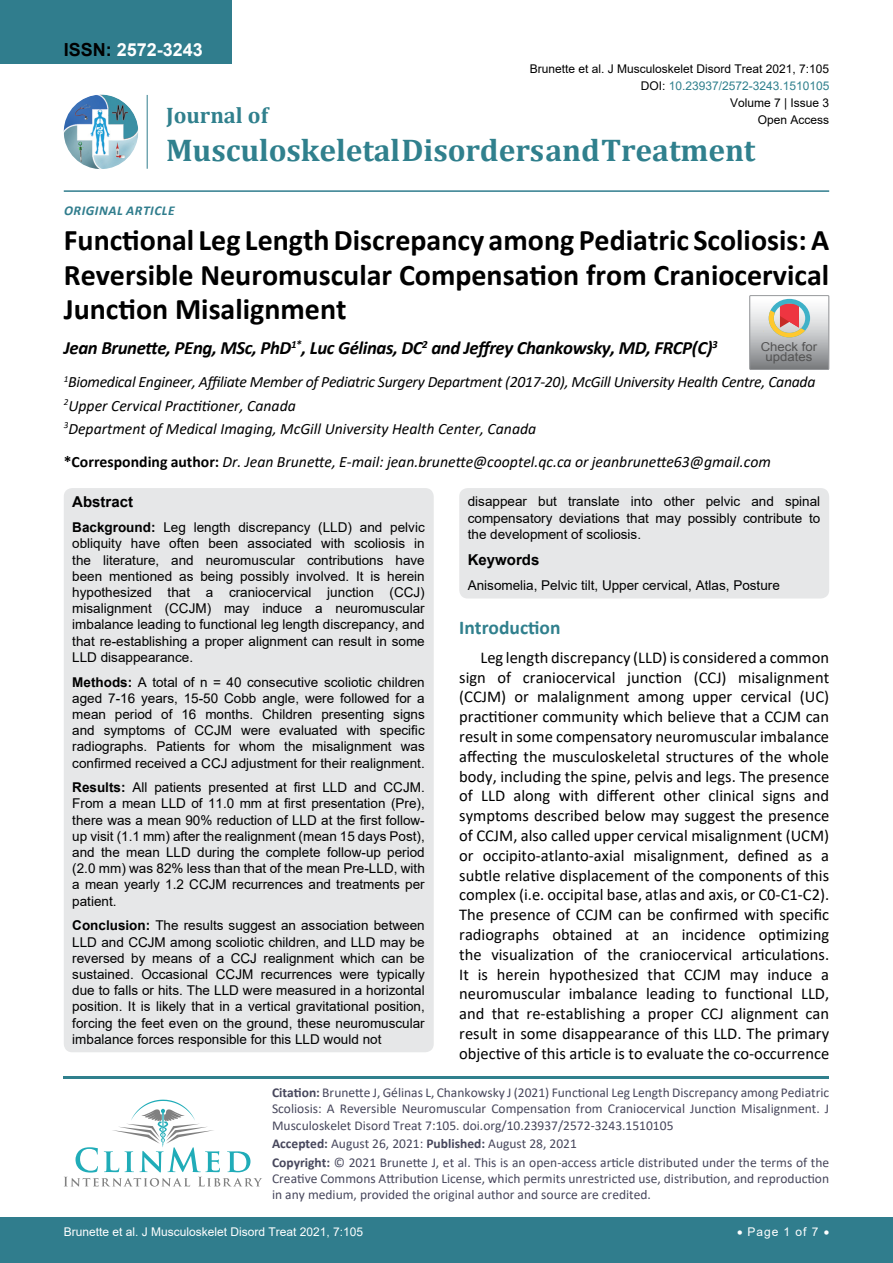
<style>
.page{position:relative;width:893px;height:1263px;background:#fff}
.page>*{position:absolute;margin:0;border:0;box-sizing:border-box;transform-origin:0 0}
.t1{font:700 31.5px "Cambria";letter-spacing:-.005em;color:#30808d}
.t2{font:700 30px/34.5px "Calibri";color:#000;text-align:justify}
.t3{font:700 22.5px "Cambria";color:#30808d}
.t4{font:700 19.5px "Calibri";color:#30808d}
.t5{font:italic 700 18.75px "Calibri";letter-spacing:-.02em;color:#000}
.t6{font:700 18px "Arial";color:#fff}
.t7{font:16.5px/19.8px "Calibri";color:#000;text-align:justify}
.t8{font:italic 15.75px/23.1px "Calibri";letter-spacing:-.02em;color:#000}
.t9{font:italic 15.75px "Calibri";color:#000}
.t10{font:700 15px "Arial";color:#000}
.t11{font:13.5px/16.2px "Arial";color:#000;text-align:justify}
.t12{font:13.5px/16.2px "Calibri";color:#47475c}
.t13{font:italic 700 13.5px "Calibri";letter-spacing:.04em;color:#307d8d}
.t14{font:12.3px/10.5px "Arial";color:#535353;text-align:center;scale:1.08 1}
.t15{font:12px "Arial";color:#000}
.t16{font:12px "Arial";color:#fff}
.t17{font:12px "Arial";color:#30808d}
.s1{color:#000}
.s2{font-weight:700;font-style:normal}
.s3{font-weight:700}
</style>
<div class="page">
<img style="left:64px;top:95px;width:74px;height:74px;border-radius:37px">
<hr style="left:147px;top:95px;width:1px;height:74px;background:#307d8d">
<hr style="left:64px;top:190px;width:765px;height:2px;background:#307d8d">
<hr style="left:64px;top:1076px;width:765px;height:2px;background:#30808d">
<svg style="left:64px;top:1100px;width:198px;height:86px"></svg>
<div style="left:0;top:1217px;width:893px;height:46px;background:#307d8d"></div>
<div style="left:0;top:0;width:231px;height:64px;background:#307d8d"></div>
<div style="left:64px;top:488px;width:370px;height:564px;background:#e6e7e8;border-radius:9px"></div>
<div style="left:459px;top:488px;width:370px;height:110px;background:#e6e7e8;border-radius:9px"></div>
<div style="left:749px;top:295px;width:80px;height:75px;border:1px solid #939598"></div>
<svg style="left:750px;top:296px;width:79px;height:73px;background:#beb7b4"></svg>
<h3 class="t6" style="left:64px;top:37px;width:141px"><span class="s1">ISSN:</span> 2572-3243</h3>
<p class="t15" style="left:530px;top:60px;width:301px">Brunette et al. J Musculoskelet Disord Treat 2021, 7:105</p>
<p class="t15" style="left:730px;top:95px;width:101px">Volume 7 | Issue 3</p>
<p class="t17" style="left:641px;top:77px;width:190px"><span class="s1">DOI:</span> 10.23937/2572-3243.1510105</p>
<h3 class="t3" style="left:166px;top:100px;width:103px">Journal of</h3>
<h1 class="t1" style="left:166px;top:128px;width:591px">Musculoskeletal Disorders and Treatment</h1>
<p class="t15" style="left:758px;top:112px;width:73px">Open Access</p>
<p class="t13" style="left:64px;top:201px;width:99px">Original Ar ticle</p>
<h2 class="t2" style="left:64px;top:222px;width:767px">Functional Leg Length Discrepancy among Pediatric Scoliosis: A Reversible Neuromuscular Compensation from Craniocervical Junction Misalignment</h2>
<h3 class="t5" style="left:64px;top:335px;width:655px">Jean Brunette, PEng, MSc, PhD<sup>1*</sup>, Luc Gélinas, DC<sup>2</sup> and Jeffrey Chankowsky, MD, FRCP(C)<sup>3</sup></h3>
<p class="t8" style="left:64px;top:370px;width:753px"><sup>1</sup>Biomedical Engineer, Affiliate Member of Pediatric Surgery Department (2017-20), McGill University Health Centre, Canada<br><sup>2</sup>Upper Cervical Practitioner, Canada<br><sup>3</sup>Department of Medical Imaging, McGill University Health Center, Canada</p>
<p class="t9" style="left:64px;top:451px;width:709px"><span class="s2">*Corresponding author:</span> Dr. Jean Brunette, E-mail: jean.brunette@cooptel.qc.ca or jeanbrunette63@gmail.com</p>
<p class="t10" style="left:72px;top:492px;width:62px">Abstract</p>
<p class="t11" style="left:72px;top:519px;width:354px"><span class="s3">Background:</span> Leg length discrepancy (LLD) and pelvic obliquity have often been associated with scoliosis in the literature, and neuromuscular contributions have been mentioned as being possibly involved. It is herein hypothesized that a craniocervical junction (CCJ) misalignment (CCJM) may induce a neuromuscular imbalance leading to functional leg length discrepancy, and that re-establishing a proper alignment can result in some LLD disappearance.</p>
<p class="t11" style="left:72px;top:674px;width:354px"><span class="s3">Methods:</span> A total of n = 40 consecutive scoliotic children aged 7-16 years, 15-50 Cobb angle, were followed for a mean period of 16 months. Children presenting signs and symptoms of CCJM were evaluated with specific radiographs. Patients for whom the misalignment was confirmed received a CCJ adjustment for their realignment.</p>
<p class="t11" style="left:72px;top:779px;width:354px"><span class="s3">Results:</span> All patients presented at first LLD and CCJM.<br>From a mean LLD of 11.0 mm at first presentation (Pre), there was a mean 90% reduction of LLD at the first follow&shy;up visit (1.1 mm) after the realignment (mean 15 days Post), and the mean LLD during the complete follow-up period (2.0 mm) was 82% less than that of the mean Pre-LLD, with a mean yearly 1.2 CCJM recurrences and treatments per patient.</p>
<p class="t11" style="left:72px;top:917px;width:354px"><span class="s3">Conclusion:</span> The results suggest an association between LLD and CCJM among scoliotic children, and LLD may be reversed by means of a CCJ realignment which can be sustained. Occasional CCJM recurrences were typically due to falls or hits. The LLD were measured in a horizontal position. It is likely that in a vertical gravitational position, forcing the feet even on the ground, these neuromuscular imbalance forces responsible for this LLD would not</p>
<p class="t14" style="left:761px;top:341px;width:54px">Check for updates</p>
<p class="t11" style="left:468px;top:493px;width:354px">disappear but translate into other pelvic and spinal compensatory deviations that may possibly contribute to the development of scoliosis.</p>
<p class="t10" style="left:468px;top:549px;width:73px">Keywords</p>
<p class="t11" style="left:468px;top:577px;width:314px">Anisomelia, Pelvic tilt, Upper cervical, Atlas, Posture</p>
<h3 class="t4" style="left:459px;top:614px;width:103px">Introduction</h3>
<p class="t7" style="left:459px;top:647px;width:371px;text-indent:21px">Leg length discrepancy (LLD) is considered a common sign of craniocervical junction (CCJ) misalignment (CCJM) or malalignment among upper cervical (UC) practitioner community which believe that a CCJM can result in some compensatory neuromuscular imbalance affecting the musculoskeletal structures of the whole body, including the spine, pelvis and legs. The presence of LLD along with different other clinical signs and symptoms described below may suggest the presence of CCJM, also called upper cervical misalignment (UCM) or occipito-atlanto-axial misalignment, defined as a subtle relative displacement of the components of this complex (i.e. occipital base, atlas and axis, or C0-C1-C2).<br>The presence of CCJM can be confirmed with specific radiographs obtained at an incidence optimizing the visualization of the craniocervical articulations.<br>It is herein hypothesized that CCJM may induce a neuromuscular imbalance leading to functional LLD, and that re-establishing a proper CCJ alignment can result in some disappearance of this LLD. The primary objective of this article is to evaluate the co-occurrence</p>
<p class="t12" style="left:272px;top:1084px;width:559px;text-align:justify"><span class="s3">Citation:</span> Brunette J, Gélinas L, Chankowsky J (2021) Functional Leg Length Discrepancy among Pediatric Scoliosis: A Reversible Neuromuscular Compensation from Craniocervical Junction Misalignment. J Musculoskelet Disord Treat 7:105. doi.org/10.23937/2572-3243.1510105</p>
<p class="t12" style="left:272px;top:1134px;width:559px;line-height:18.6px"><span class="s3">Accepted:</span> August 26, 2021: <span class="s3">Published:</span> August 28, 2021<br><span class="s3">Copyright:</span> © 2021 Brunette J, et al. This is an open-access article distributed under the terms of the</p>
<p class="t12" style="left:272px;top:1170px;width:559px">Creative Commons Attribution License, which permits unrestricted use, distribution, and reproduction in any medium, provided the original author and source are credited.</p>
<p class="t16" style="left:64px;top:1223px;width:301px">Brunette et al. J Musculoskelet Disord Treat 2021, 7:105</p>
<p class="t16" style="left:737px;top:1223px;width:94px">• Page 1 of 7 •</p>
</div>
